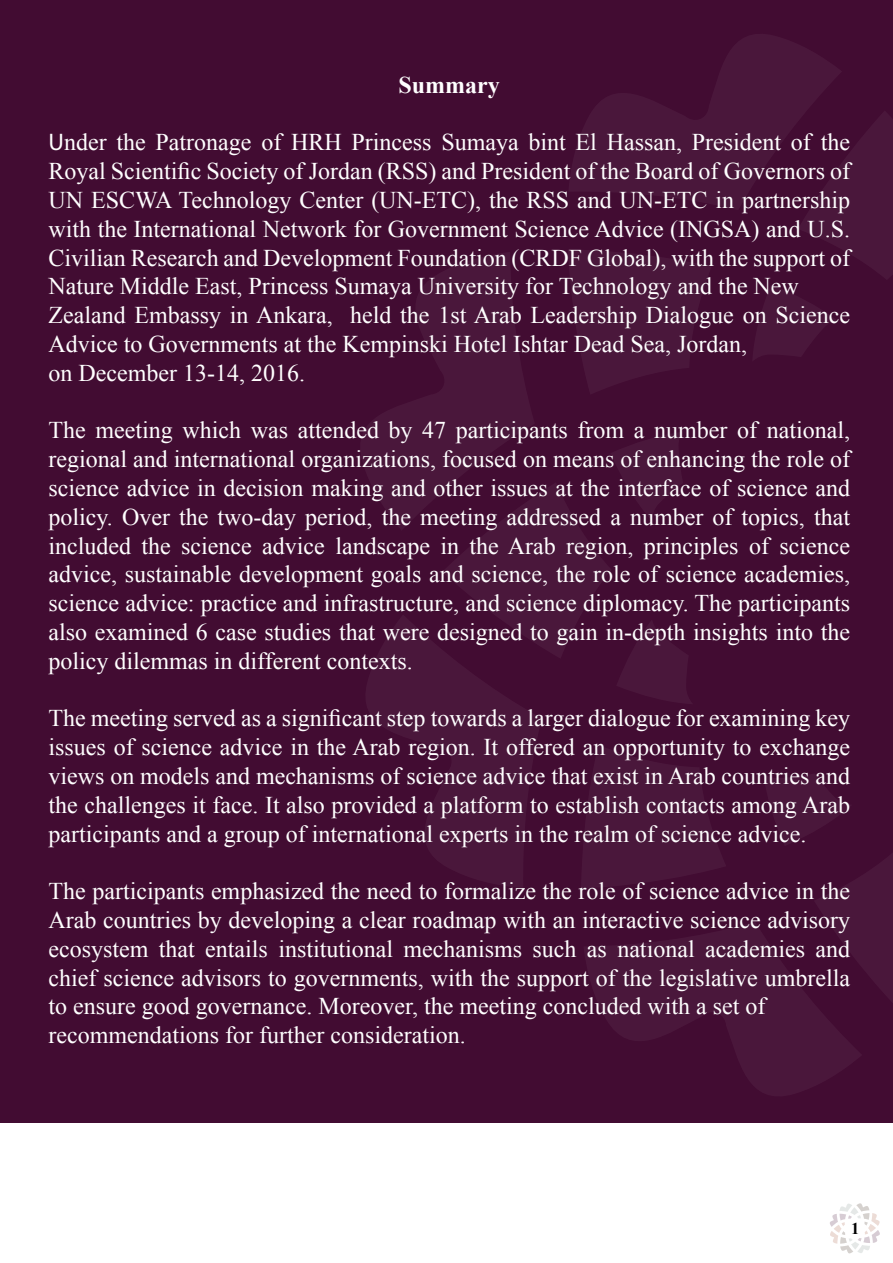
<style>
.page{position:relative;width:893px;height:1263px;background:#fff}
.page>*{position:absolute;margin:0;border:0;box-sizing:border-box;transform-origin:0 0}
.t1{font:24px/28.8px "Times New Roman";color:#fff}
.t2{font:700 24px "Times New Roman";color:#fff}
.t3{font:700 16.5px "Times New Roman";color:#000}
.s1{font-family:"Myriad Pro"}
</style>
<div class="page">
<div style="left:0;top:0;width:893px;height:1123px;background:#420c32"></div>
<svg style="left:569px;top:34px;width:272px;height:176px;fill:#4a173b"></svg>
<svg style="left:582px;top:746px;width:143px;height:142px"></svg>
<svg style="left:584px;top:922px;width:277px;height:174px;fill:#4a173b"></svg>
<svg style="left:361px;top:252px;width:173px;height:278px;fill:#4a173b"></svg>
<svg style="left:568px;top:250px;width:143px;height:144px"></svg>
<svg style="left:752px;top:110px;width:141px;height:250px"></svg>
<svg style="left:366px;top:616px;width:175px;height:272px;fill:#4a173b"></svg>
<svg style="left:442px;top:432px;width:250px;height:272px"></svg>
<svg style="left:763px;top:774px;width:130px;height:240px"></svg>
<svg style="left:830px;top:1203px;width:50px;height:50px"></svg>
<p class="t2" style="left:399px;top:68px;width:103px">Summary</p>
<p class="t1" style="left:49px;top:128px;width:803px"><span class="s1">U</span>nder the Patronage of HRH Princess Sumaya bint El Hassan, President of the Royal Scientific Society of Jordan (RSS) and President of the Board of Governors of UN ESCWA Technology Center (UN-ETC), the RSS and UN-ETC in partnership with the International Network for Government Science Advice (INGSA) and U.S.<br>Civilian Research and Development Foundation (CRDF Global), with the support of Nature Middle East, Princess Sumaya University for Technology and the New Zealand Embassy in Ankara, held the 1st Arab Leadership Dialogue on Science Advice to Governments at the Kempinski Hotel Ishtar Dead Sea, Jordan,<br>on December 13-14, 2016.</p>
<p class="t1" style="left:49px;top:416px;width:803px;text-align:justify">The meeting which was attended by 47 participants from a number of national, regional and international organizations, focused on means of enhancing the role of science advice in decision making and other issues at the interface of science and policy. Over the two-day period, the meeting addressed a number of topics, that included the science advice landscape in the Arab region, principles of science advice, sustainable development goals and science, the role of science academies, science advice: practice and infrastructure, and science diplomacy. The participants also examined 6 case studies that were designed to gain in-depth insights into the policy dilemmas in different contexts.</p>
<p class="t1" style="left:49px;top:704px;width:803px;text-align:justify">The meeting served as a significant step towards a larger dialogue for examining key issues of science advice in the Arab region. It offered an opportunity to exchange views on models and mechanisms of science advice that exist in Arab countries and the challenges it face. It also provided a platform to establish contacts among Arab participants and a group of international experts in the realm of science advice.</p>
<p class="t1" style="left:49px;top:876px;width:803px">The participants emphasized the need to formalize the role of science advice in the Arab countries by developing a clear roadmap with an interactive science advisory ecosystem that entails institutional mechanisms such as national academies and chief science advisors to governments, with the support of the legislative umbrella to ensure good governance. Moreover, the meeting concluded with a set of recommendations for further consideration.</p>
<p class="t3" style="left:851px;top:1217px;width:10px">1</p>
</div>
